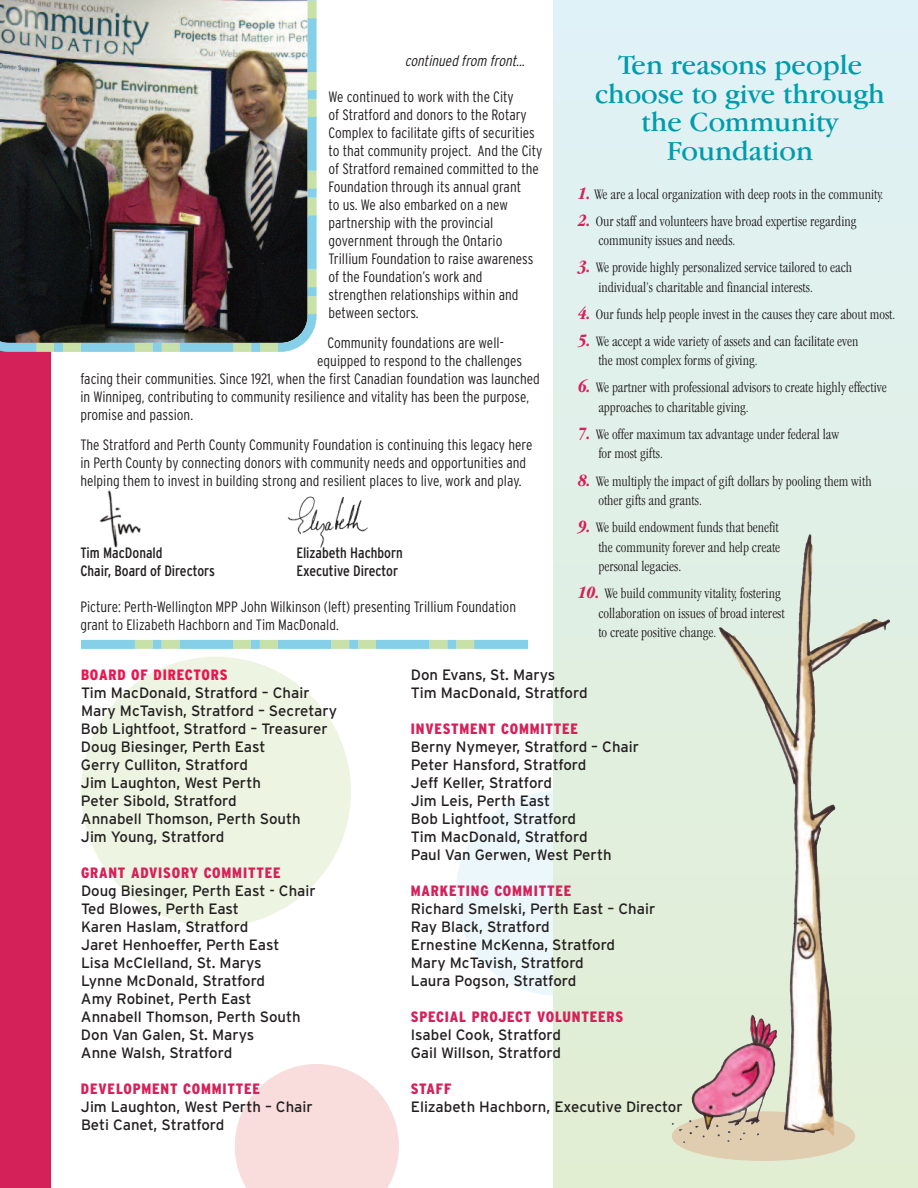
<style>
.page{position:relative;width:918px;height:1188px;background:#fff}
.page>*{position:absolute;margin:0;border:0;box-sizing:border-box;transform-origin:0 0}
.t1{font:28.5px/28.5px "Garamond IT Cby BT";color:#009cac;text-align:center}
.t2{font:300 condensed 15px/18px "Interstate";color:#231f20}
.t3{font:15px/18px "Interstate";color:#231f20}
.t4{font:300 condensed 15px/19.5px "Garamond IT Cby BT";color:#231f20}
.t5{font:900 condensed 15px "Interstate";letter-spacing:.055em;color:#d5215a}
.t6{font:condensed 15px "Interstate";color:#231f20}
.t7{font:italic 300 condensed 15px "Interstate";color:#231f20}
.t8{font:900 condensed 15px "Interstate";letter-spacing:.055em;color:#ed1450}
.s1{font-weight:700;font-style:italic;font-size:18px;color:#d5215a}
.s2{color:#000}
</style>
<div class="page">
<img style="left:288px;top:496px;width:80px;height:52px">
<img style="left:99px;top:490px;width:42px;height:58px">
<svg style="left:235px;top:1064px;width:164px;height:124px"></svg>
<div style="left:456px;top:791px;width:205px;height:205px;background:#ecf7fb;border-radius:50%"></div>
<div style="left:81px;top:657px;width:270px;height:270px;background:#edf5e2;border-radius:50%"></div>
<div style="left:0;top:333px;width:51px;height:855px;background:#d5215a"></div>
<img style="left:0;top:0;width:317px;height:352px">
<svg style="left:0;top:324px;width:45px;height:28px"></svg>
<svg style="left:135px;top:640px;width:339px;height:9px;background:#a2d7ce"></svg>
<div style="left:81px;top:640px;width:54px;height:9px;background:#85d0e8"></div>
<div style="left:474px;top:640px;width:54px;height:9px;background:#85d0e8"></div>
<div style="left:554px;top:0;width:364px;height:1188px;background:linear-gradient(to bottom,#e0f3f8,#e0eacf)"></div>
<svg style="left:672px;top:1111px;width:183px;height:50px;background:#dccaae"></svg>
<img style="left:719px;top:534px;width:171px;height:389px">
<img style="left:672px;top:1015px;width:105px;height:119px">
<p class="t7" style="left:405px;top:52px;width:124px">continued from front...</p>
<p class="t2" style="left:329px;top:88px;width:215px">We continued to work with the City<br>of Stratford and donors to the Rotary Complex to facilitate gifts of securities to that community project. And the City of Stratford remained committed to the Foundation through its annual grant<br>to us. We also embarked on a new partnership with the provincial government through the Ontario Trillium Foundation to raise awareness of the Foundation’s work and strengthen relationships within and between sectors.</p>
<p class="t2" style="left:328px;top:334px;width:178px">Community foundations are well-</p>
<p class="t2" style="left:317px;top:352px;width:206px">equipped to respond to the challenges</p>
<p class="t2" style="left:80px;top:370px;width:461px">facing their communities. Since 1921, when the first Canadian foundation was launched</p>
<p class="t2" style="left:80px;top:388px;width:450px">in Winnipeg, contributing to community resilience and vitality has been the purpose,</p>
<p class="t2" style="left:80px;top:406px;width:114px">promise and passion.</p>
<p class="t2" style="left:80px;top:436px;width:454px">The Stratford and Perth County Community Foundation is continuing this legacy here in Perth County by connecting donors with community needs and opportunities and helping them to invest in building strong and resilient places to live, work and play.</p>
<p class="t6" style="left:80px;top:544px;width:84px">Tim MacDonald</p>
<p class="t6" style="left:296px;top:544px;width:108px">Elizabeth Hachborn</p>
<p class="t6" style="left:80px;top:562px;width:136px">Chair, Board of Directors</p>
<p class="t6" style="left:296px;top:562px;width:103px">Executive Director</p>
<p class="t2" style="left:80px;top:598px;width:437px">Picture: Perth-Wellington MPP John Wilkinson (left) presenting Trillium Foundation grant to Elizabeth Hachborn and Tim MacDonald.</p>
<h1 class="t1" style="left:595px;top:53px;width:291px">Ten reasons people choose to give through the Community<br>Foundation</h1>
<p class="t4" style="left:578px;top:185px;width:307px"><span class="s1">1.</span> We are a local organization with deep roots in the community.</p>
<p class="t4" style="left:598px;top:212px;width:260px;text-indent:-20px"><span class="s1">2.</span> Our staff and volunteers have broad expertise regarding community issues and needs.</p>
<p class="t4" style="left:598px;top:259px;width:255px;text-indent:-20px"><span class="s1">3.</span> We provide highly personalized service tailored to each individual’s charitable and financial interests.</p>
<p class="t4" style="left:578px;top:305px;width:319px"><span class="s1">4.</span> Our funds help people invest in the causes they care about most.</p>
<p class="t4" style="left:598px;top:332px;width:262px;text-indent:-20px"><span class="s1">5.</span> We accept a wide variety of assets and can facilitate even the most complex forms of giving.</p>
<p class="t4" style="left:598px;top:379px;width:290px;text-indent:-20px"><span class="s1">6.</span> We partner with professional advisors to create highly effective approaches to charitable giving.</p>
<p class="t4" style="left:598px;top:426px;width:242px;text-indent:-20px"><span class="s1">7.</span> We offer maximum tax advantage under federal law for most gifts.</p>
<p class="t4" style="left:598px;top:472px;width:275px;text-indent:-20px"><span class="s1">8.</span> We multiply the impact of gift dollars by pooling them with other gifts and grants.</p>
<p class="t4" style="left:598px;top:519px;width:183px;text-align:justify;text-indent:-20px"><span class="s1">9.</span> We build endowment funds that benefit the community forever and help create personal legacies<span class="s2">.</span></p>
<p class="t4" style="left:598px;top:585px;width:188px;text-indent:-20px"><span class="s1">10.</span> We build community vitality, fostering collaboration on issues of broad interest to create positive change.</p>
<p class="t8" style="left:81px;top:666px;width:148px">BOARD OF DIRECTORS</p>
<p class="t3" style="left:81px;top:684px;width:258px">Tim MacDonald, Stratford – Chair<br>Mary McTavish, Stratford – Secretary<br>Bob Lightfoot, Stratford – Treasurer<br>Doug Biesinger, Perth East<br>Gerry Culliton, Stratford<br>Jim Laughton, West Perth<br>Peter Sibold, Stratford<br>Annabell Thomson, Perth South<br>Jim Young, Stratford</p>
<p class="t5" style="left:81px;top:864px;width:201px">GRANT ADVISORY COMMITTEE</p>
<p class="t3" style="left:81px;top:882px;width:236px">Doug Biesinger, Perth East - Chair<br>Ted Blowes, Perth East<br>Karen Haslam, Stratford<br>Jaret Henhoeffer, Perth East<br>Lisa McClelland, St. Marys<br>Lynne McDonald, Stratford<br>Amy Robinet, Perth East<br>Annabell Thomson, Perth South<br>Don Van Galen, St. Marys<br>Anne Walsh, Stratford</p>
<p class="t5" style="left:81px;top:1080px;width:181px">DEVELOPMENT COMMITTEE</p>
<p class="t3" style="left:81px;top:1098px;width:233px">Jim Laughton, West Perth – Chair<br>Beti Canet, Stratford</p>
<p class="t3" style="left:411px;top:666px;width:178px">Don Evans, St. Marys<br>Tim MacDonald, Stratford</p>
<p class="t5" style="left:411px;top:720px;width:169px">INVESTMENT COMMITTEE</p>
<p class="t3" style="left:411px;top:738px;width:230px">Berny Nymeyer, Stratford – Chair<br>Peter Hansford, Stratford<br>Jeff Keller, Stratford<br>Jim Leis, Perth East<br>Bob Lightfoot, Stratford<br>Tim MacDonald, Stratford<br>Paul Van Gerwen, West Perth</p>
<p class="t5" style="left:411px;top:882px;width:162px">MARKETING COMMITTEE</p>
<p class="t3" style="left:411px;top:900px;width:246px">Richard Smelski, Perth East – Chair<br>Ray Black, Stratford<br>Ernestine McKenna, Stratford<br>Mary McTavish, Stratford<br>Laura Pogson, Stratford</p>
<p class="t5" style="left:411px;top:1008px;width:214px">SPECIAL PROJECT VOLUNTEERS</p>
<p class="t3" style="left:411px;top:1026px;width:152px">Isabel Cook, Stratford<br>Gail Willson, Stratford</p>
<p class="t5" style="left:411px;top:1080px;width:42px">STAFF</p>
<p class="t3" style="left:411px;top:1098px;width:273px">Elizabeth Hachborn, Executive Director</p>
</div>
